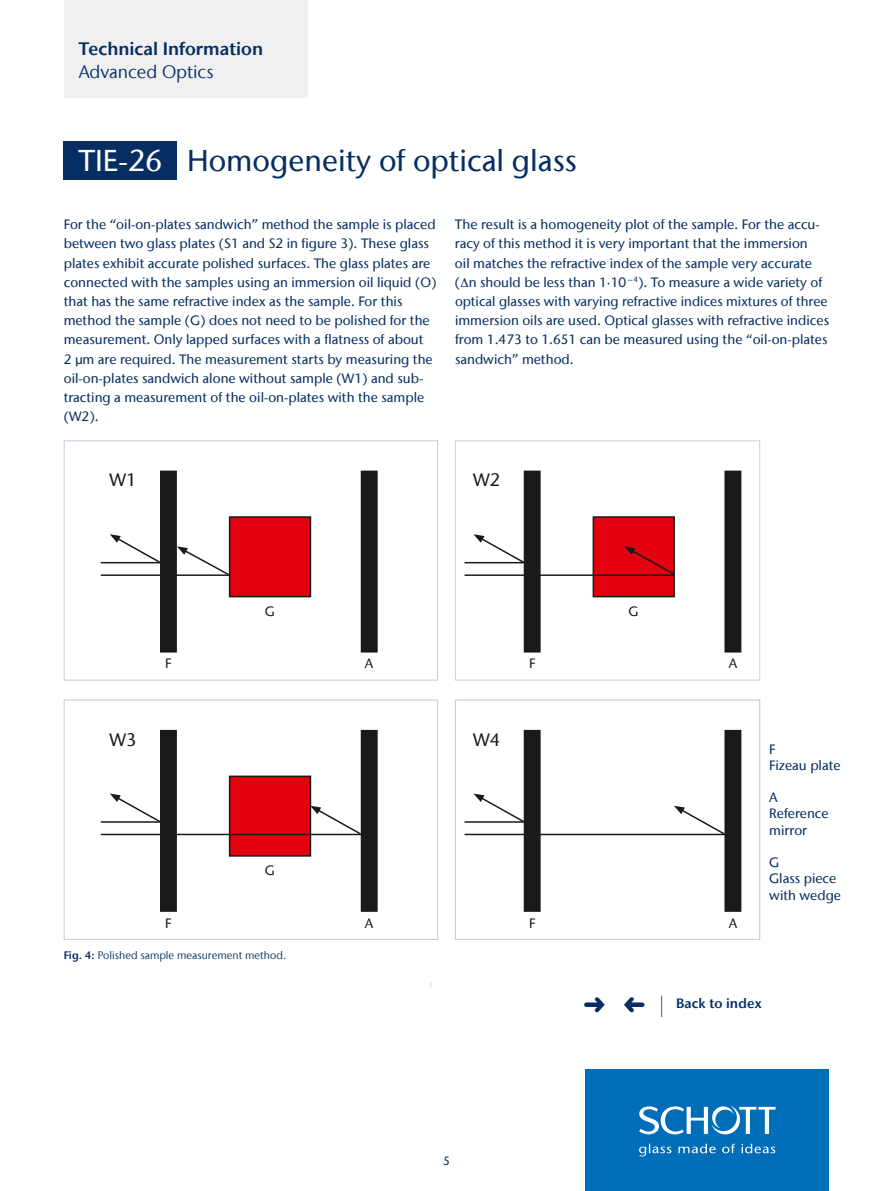
<style>
.page{position:relative;width:893px;height:1191px;background:#fff}
.page>*{position:absolute;margin:0;border:0;box-sizing:border-box;transform-origin:0 0}
.t1{font:500 30px "Stone Sans IIITC Com";color:#062e62}
.t2{font:600 18px "Stone Sans IIITC Com";color:#062e62}
.t3{font:18px "Stone Sans IIITC Com";color:#062e62}
.t4{font:500 18px "Stone Sans IIITC Com";color:#1a1a18}
.t5{font:500 13.5px/19.2px "Stone Sans IIITC Com";color:#062e62}
.t6{font:600 13.5px "Stone Sans IIITC Com";letter-spacing:.01em;color:#062e62}
.t7{font:500 13.5px "Stone Sans IIITC Com";color:#1a1a18}
.t8{font:500 12px "Stone Sans IIITC Com";color:#062e62}
.t9{font:10.8px "Stone Sans IIITC Com";color:#062e62}
.s1{color:#fff}
.s2{font-weight:600}
</style>
<div class="page">
<div style="left:64px;top:0;width:244px;height:98px;background:#f0f0f0"></div>
<div style="left:585px;top:1069px;width:244px;height:122px;background:#006db8"></div>
<svg style="left:639px;top:1105px;width:137px;height:51px"></svg>
<div style="left:64px;top:142px;width:113px;height:38px;background:#062e62"></div>
<svg style="left:661px;top:995px;width:1px;height:22px"></svg>
<hr style="left:101px;top:574px;width:138px;height:2px;background:#1a1a18">
<div style="left:64px;top:440px;width:374px;height:240px;border:1px solid #c1cbd8"></div>
<div style="left:230px;top:517px;width:80px;height:79px;background:#e3000f"></div>
<div style="left:229px;top:516px;width:82px;height:81px;border:2px solid #1a1a18"></div>
<hr style="left:101px;top:562px;width:64px;height:1px;background:#1a1a18">
<div style="left:161px;top:471px;width:15px;height:181px;background:#1a1a18"></div>
<div style="left:160px;top:470px;width:17px;height:182px;border:2px solid #1a1a18"></div>
<div style="left:361px;top:471px;width:16px;height:181px;background:#1a1a18"></div>
<div style="left:361px;top:470px;width:17px;height:182px;border:2px solid #1a1a18"></div>
<svg style="left:110px;top:534px;width:52px;height:30px"></svg>
<svg style="left:177px;top:546px;width:54px;height:30px"></svg>
<div style="left:455px;top:440px;width:305px;height:240px;border:1px solid #cfd0d0"></div>
<div style="left:593px;top:517px;width:81px;height:79px;background:#e3000f"></div>
<div style="left:593px;top:516px;width:82px;height:81px;border:2px solid #1a1a18"></div>
<hr style="left:465px;top:562px;width:63px;height:1px;background:#1a1a18">
<div style="left:524px;top:471px;width:16px;height:181px;background:#1a1a18"></div>
<div style="left:524px;top:470px;width:17px;height:182px;border:2px solid #1a1a18"></div>
<div style="left:725px;top:471px;width:16px;height:181px;background:#1a1a18"></div>
<div style="left:724px;top:470px;width:17px;height:182px;border:2px solid #1a1a18"></div>
<svg style="left:473px;top:534px;width:53px;height:30px"></svg>
<svg style="left:624px;top:546px;width:51px;height:28px"></svg>
<hr style="left:465px;top:574px;width:210px;height:2px;background:#1a1a18">
<div style="left:455px;top:699px;width:305px;height:240px;border:1px solid #c1cbd8"></div>
<hr style="left:465px;top:821px;width:63px;height:1px;background:#1a1a18">
<div style="left:524px;top:730px;width:16px;height:181px;background:#1a1a18"></div>
<div style="left:524px;top:730px;width:17px;height:182px;border:2px solid #1a1a18"></div>
<div style="left:725px;top:730px;width:16px;height:181px;background:#1a1a18"></div>
<div style="left:724px;top:730px;width:17px;height:182px;border:2px solid #1a1a18"></div>
<svg style="left:473px;top:793px;width:53px;height:30px"></svg>
<svg style="left:674px;top:805px;width:52px;height:31px"></svg>
<hr style="left:465px;top:833px;width:266px;height:2px;background:#1a1a18">
<div style="left:64px;top:699px;width:374px;height:240px;border:1px solid #c1cbd8"></div>
<div style="left:230px;top:776px;width:80px;height:80px;background:#e3000f"></div>
<div style="left:229px;top:775px;width:82px;height:81px;border:2px solid #1a1a18"></div>
<hr style="left:101px;top:821px;width:64px;height:1px;background:#1a1a18">
<div style="left:161px;top:730px;width:15px;height:181px;background:#1a1a18"></div>
<div style="left:160px;top:730px;width:17px;height:182px;border:2px solid #1a1a18"></div>
<div style="left:361px;top:730px;width:16px;height:181px;background:#1a1a18"></div>
<div style="left:361px;top:730px;width:17px;height:182px;border:2px solid #1a1a18"></div>
<svg style="left:110px;top:793px;width:52px;height:30px"></svg>
<svg style="left:310px;top:805px;width:52px;height:31px"></svg>
<hr style="left:101px;top:833px;width:262px;height:2px;background:#1a1a18">
<h2 class="t2" style="left:79px;top:38px;width:186px">Technical Information</h2>
<h2 class="t3" style="left:79px;top:60px;width:136px">Advanced Optics</h2>
<h1 class="t1" style="left:78px;top:142px;width:500px"><span class="s1">TIE-26</span> Homogeneity of optical glass</h1>
<p class="t5" style="left:64px;top:215px;width:374px">For the “oil-on-plates sandwich” method the sample is placed between two glass plates (S1 and S2 in figure 3). These glass plates exhibit accurate polished surfaces. The glass plates are connected with the samples using an immersion oil liquid (O) that has the same refractive index as the sample. For this method the sample (G) does not need to be polished for the measurement. Only lapped surfaces with a flatness of about<br>2 µm are required. The measurement starts by measuring the oil-on-plates sandwich alone without sample (W1) and sub&shy;tracting a measurement of the oil-on-plates with the sample (W2).</p>
<p class="t5" style="left:455px;top:215px;width:376px">The result is a homogeneity plot of the sample. For the accu&shy;racy of this method it is very important that the immersion<br>oil matches the refractive index of the sample very accurate<br>( n should be less than 1∙10 <sup>–4</sup>). To measure a wide variety of optical glasses with varying refractive indices mixtures of three immersion oils are used. Optical glasses with refractive indices from 1.473 to 1.651 can be measured using the “oil-on-plates sandwich” method.</p>
<h2 class="t4" style="left:109px;top:469px;width:28px">W1</h2>
<h2 class="t4" style="left:473px;top:469px;width:28px">W2</h2>
<p class="t7" style="left:265px;top:602px;width:11px">G</p>
<p class="t7" style="left:628px;top:602px;width:11px">G</p>
<p class="t7" style="left:165px;top:655px;width:8px">F</p>
<p class="t7" style="left:365px;top:655px;width:10px">A</p>
<p class="t7" style="left:529px;top:655px;width:8px">F</p>
<p class="t7" style="left:729px;top:655px;width:10px">A</p>
<h2 class="t4" style="left:109px;top:728px;width:28px">W3</h2>
<p class="t7" style="left:265px;top:862px;width:11px">G</p>
<h2 class="t4" style="left:473px;top:728px;width:28px">W4</h2>
<p class="t5" style="left:769px;top:740px;width:73px;line-height:16.2px">F<br>Fizeau plate</p>
<p class="t5" style="left:769px;top:789px;width:61px;line-height:16.2px">A<br>Reference mirror</p>
<p class="t5" style="left:769px;top:854px;width:73px;line-height:16.2px">G<br>Glass piece with wedge</p>
<p class="t7" style="left:165px;top:914px;width:8px">F</p>
<p class="t7" style="left:365px;top:914px;width:10px">A</p>
<p class="t7" style="left:529px;top:914px;width:8px">F</p>
<p class="t7" style="left:729px;top:914px;width:10px">A</p>
<p class="t9" style="left:64px;top:948px;width:224px"><span class="s2">Fig. 4:</span> Polished sample measurement method.</p>
<p class="t6" style="left:676px;top:995px;width:87px">Back to index</p>
<p class="t8" style="left:443px;top:1153px;width:8px">5</p>
</div>
